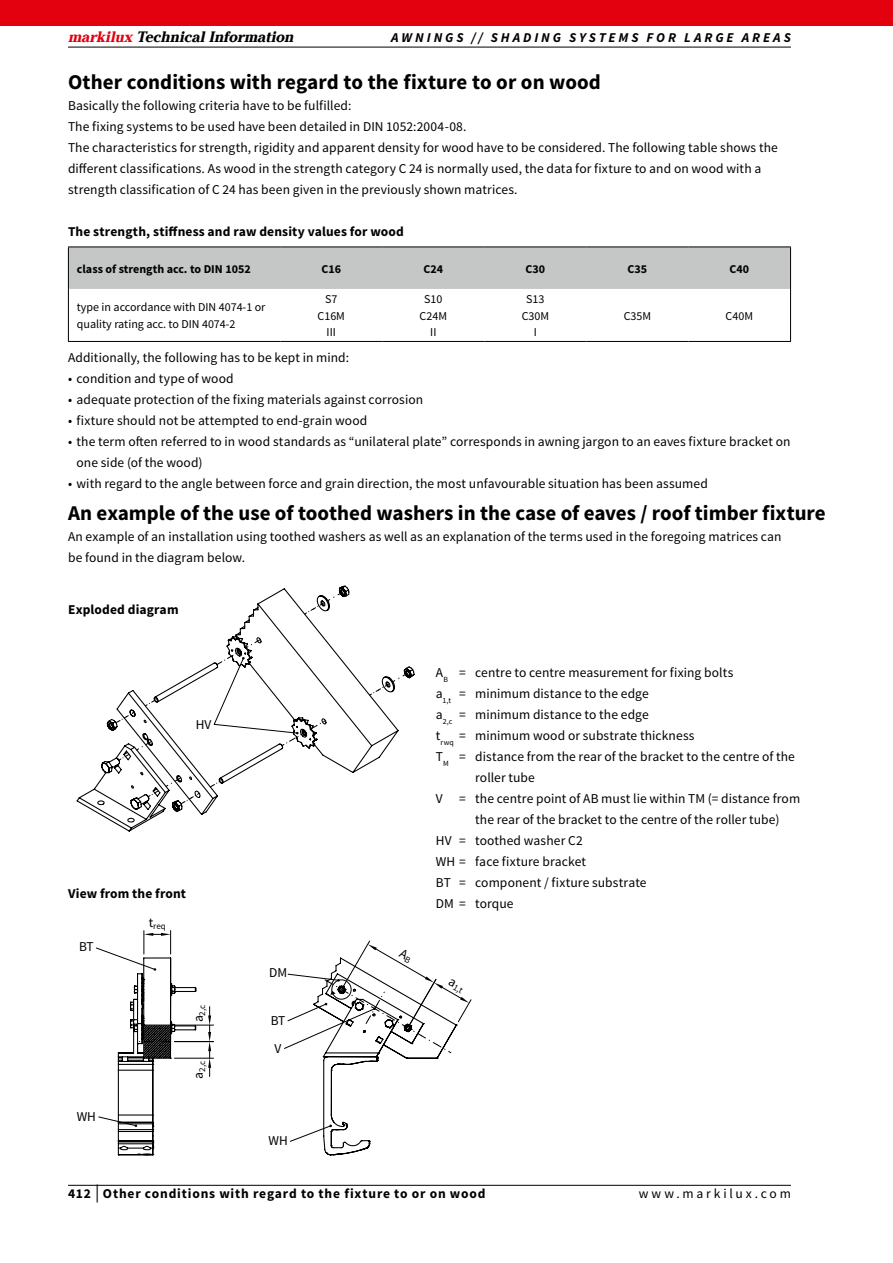
<style>
.page{position:relative;width:893px;height:1263px;background:#fff}
.page>*{position:absolute;margin:0;border:0;box-sizing:border-box;transform-origin:0 0}
.t1{font:700 21px "Source Sans Pro";color:#000}
.t2{font:15px "markilux Header";letter-spacing:.005em;color:#000}
.t3{font:13.5px/21px "Source Sans Pro";letter-spacing:.005em;color:#000}
.t4{font:700 13.5px "Source Sans Pro";letter-spacing:.015em;color:#000}
.t5{font:700 13.5px "Source Sans Pro";letter-spacing:.06em;color:#000}
.t6{font:italic 700 13.5px "Source Sans Pro";letter-spacing:.215em;color:#000}
.t7{font:13.5px "Source Sans Pro";letter-spacing:.21em;color:#000}
.t8{font:12px/16.5px "Source Sans Pro";color:#000;text-align:center}
.t9{font:700 12px "Source Sans Pro";color:#000}
.t10{font:9px "Source Sans Pro";color:#000}
.t11{font:7.8px "Source Sans Pro";color:#000}
.s1{color:#e3000f}
.s2{font-weight:400;font-size:18px}
</style>
<div class="page">
<div style="left:0;top:0;width:893px;height:26px;background:#e3000f"></div>
<hr style="left:68px;top:47px;width:723px;height:1px;background:#000">
<svg style="left:76px;top:585px;width:339px;height:247px"></svg>
<svg style="left:210px;top:780px;width:12px;height:8px"></svg>
<svg style="left:369px;top:672px;width:41px;height:24px"></svg>
<svg style="left:118px;top:754px;width:12px;height:7px"></svg>
<svg style="left:136px;top:741px;width:16px;height:10px"></svg>
<svg style="left:148px;top:790px;width:11px;height:7px"></svg>
<svg style="left:165px;top:777px;width:35px;height:30px"></svg>
<svg style="left:110px;top:711px;width:25px;height:15px"></svg>
<svg style="left:145px;top:699px;width:12px;height:7px"></svg>
<svg style="left:304px;top:590px;width:41px;height:25px"></svg>
<svg style="left:213px;top:639px;width:113px;height:107px"></svg>
<svg style="left:117px;top:958px;width:334px;height:198px"></svg>
<svg style="left:136px;top:1024px;width:35px;height:35px"></svg>
<hr style="left:174px;top:1058px;width:40px;height:1px;background:#000">
<svg style="left:208px;top:1006px;width:3px;height:70px"></svg>
<hr style="left:174px;top:1025px;width:40px;height:1px;background:#000">
<hr style="left:174px;top:1041px;width:40px;height:1px;background:#000">
<svg style="left:96px;top:930px;width:75px;height:41px"></svg>
<svg style="left:98px;top:1116px;width:39px;height:11px"></svg>
<svg style="left:290px;top:1124px;width:42px;height:18px"></svg>
<hr style="left:68px;top:1185px;width:723px;height:1px;background:#000">
<div style="left:69px;top:248px;width:721px;height:41px;background:#c5c6c6"></div>
<hr style="left:68px;top:247px;width:1px;height:42px;background:#000">
<hr style="left:68px;top:247px;width:212px;height:1px;background:#000">
<hr style="left:280px;top:247px;width:102px;height:1px;background:#000">
<hr style="left:382px;top:247px;width:102px;height:1px;background:#000">
<hr style="left:484px;top:247px;width:102px;height:1px;background:#000">
<hr style="left:586px;top:247px;width:102px;height:1px;background:#000">
<hr style="left:688px;top:247px;width:103px;height:1px;background:#000">
<hr style="left:790px;top:247px;width:1px;height:42px;background:#000">
<hr style="left:68px;top:289px;width:1px;height:52px;background:#000">
<hr style="left:68px;top:341px;width:212px;height:1px;background:#000">
<hr style="left:280px;top:341px;width:102px;height:1px;background:#000">
<hr style="left:382px;top:341px;width:102px;height:1px;background:#000">
<hr style="left:484px;top:341px;width:102px;height:1px;background:#000">
<hr style="left:586px;top:341px;width:102px;height:1px;background:#000">
<hr style="left:790px;top:289px;width:1px;height:52px;background:#000">
<hr style="left:688px;top:341px;width:103px;height:1px;background:#000">
<svg style="left:284px;top:940px;width:188px;height:113px"></svg>
<p class="t2" style="left:68px;top:24px;width:227px"><span class="s1">markilux</span> Technical Information</p>
<p class="t6" style="left:391px;top:29px;width:401px">AWNINGS // SHADING SYSTEMS FOR LARGE AREAS</p>
<h1 class="t1" style="left:68px;top:69px;width:534px">Other conditions with regard to the fixture to or on wood</h1>
<p class="t3" style="left:68px;top:95px;width:711px">Basically the following criteria have to be fulfilled:<br>The fixing systems to be used have been detailed in DIN 1052:2004-08.<br>The characteristics for strength, rigidity and apparent density for wood have to be considered. The following table shows the different classifications. As wood in the strength category C 24 is normally used, the data for fixture to and on wood with a strength classification of C 24 has been given in the previously shown matrices.</p>
<p class="t4" style="left:68px;top:223px;width:337px">The strength, stiffness and raw density values for wood</p>
<p class="t9" style="left:77px;top:261px;width:175px">class of strength acc. to DIN 1052</p>
<p class="t9" style="left:321px;top:261px;width:21px">C16</p>
<p class="t9" style="left:424px;top:261px;width:21px">C24</p>
<p class="t9" style="left:526px;top:261px;width:21px">C30</p>
<p class="t9" style="left:628px;top:261px;width:21px">C35</p>
<p class="t9" style="left:729px;top:261px;width:21px">C40</p>
<p class="t8" style="left:77px;top:299px;width:190px;text-align:left">type in accordance with DIN 4074-1 or quality rating acc. to DIN 4074-2</p>
<p class="t8" style="left:318px;top:291px;width:29px">S7<br>C16M<br>III</p>
<p class="t8" style="left:420px;top:291px;width:29px">S10<br>C24M<br>II</p>
<p class="t8" style="left:522px;top:291px;width:29px">S13<br>C30M<br>I</p>
<p class="t8" style="left:624px;top:307px;width:29px">C35M</p>
<p class="t8" style="left:726px;top:307px;width:29px">C40M</p>
<p class="t3" style="left:68px;top:347px;width:283px">Additionally, the following has to be kept in mind:</p>
<p class="t3" style="left:68px;top:368px;width:167px">• condition and type of wood</p>
<p class="t3" style="left:68px;top:389px;width:357px">• adequate protection of the fixing materials against corrosion</p>
<p class="t3" style="left:68px;top:410px;width:301px">• fixture should not be attempted to end-grain wood</p>
<p class="t3" style="left:77px;top:431px;width:715px;text-indent:-9px">• the term often referred to in wood standards as “unilateral plate” corresponds in awning jargon to an eaves fixture bracket on one side (of the wood)</p>
<p class="t3" style="left:68px;top:473px;width:641px">• with regard to the angle between force and grain direction, the most unfavourable situation has been assumed</p>
<h1 class="t1" style="left:68px;top:499px;width:759px">An example of the use of toothed washers in the case of eaves / roof timber fixture</h1>
<p class="t3" style="left:68px;top:526px;width:715px">An example of an installation using toothed washers as well as an explanation of the terms used in the foregoing matrices can be found in the diagram below.</p>
<p class="t4" style="left:68px;top:601px;width:112px">Exploded diagram</p>
<p class="t3" style="left:196px;top:714px;width:17px">HV</p>
<p class="t4" style="left:68px;top:884px;width:120px">View from the front</p>
<p class="t3" style="left:79px;top:936px;width:16px">BT</p>
<p class="t10" style="left:149px;top:921px;width:19px"><sup>t</sup>req</p>
<p class="t3" style="left:77px;top:1106px;width:21px">WH</p>
<p class="t10" style="left:197px;top:1022px;width:19px;rotate:-90deg"><sup>a</sup>2,c</p>
<p class="t10" style="left:197px;top:1078px;width:19px;rotate:-90deg"><sup>a</sup>2,c</p>
<p class="t3" style="left:269px;top:962px;width:20px">DM</p>
<p class="t3" style="left:271px;top:1006px;width:16px;line-height:28.3px">BT<br>V</p>
<p class="t3" style="left:268px;top:1131px;width:21px">WH</p>
<p class="t3" style="left:436px;top:662px;width:14px">A<sub>B</sub></p>
<p class="t11" style="left:436px;top:695px;width:17px"><sup>a</sup>1,t</p>
<p class="t11" style="left:436px;top:716px;width:18px"><sup>a</sup>2,c</p>
<p class="t11" style="left:436px;top:737px;width:20px"><sup>t</sup>rwq</p>
<p class="t3" style="left:436px;top:746px;width:14px">T<sub>M</sub></p>
<p class="t3" style="left:436px;top:788px;width:8px">V</p>
<p class="t3" style="left:436px;top:830px;width:32px">HV<br>WH=<br>BT<br>DM =</p>
<p class="t3" style="left:459px;top:662px;width:8px;text-align:justify">= = = = =</p>
<p class="t3" style="left:459px;top:788px;width:8px">=</p>
<p class="t3" style="left:459px;top:830px;width:8px">=</p>
<p class="t3" style="left:459px;top:872px;width:8px">=</p>
<p class="t3" style="left:475px;top:662px;width:327px">centre to centre measurement for fixing bolts<br>minimum distance to the edge<br>minimum distance to the edge<br>minimum wood or substrate thickness<br>distance from the rear of the bracket to the centre of the roller tube<br>the centre point of AB must lie within TM (= distance from the rear of the bracket to the centre of the roller tube) toothed washer C2<br>face fixture bracket<br>component / fixture substrate<br>torque</p>
<p class="t10" style="left:451px;top:978px;width:18px;rotate:30deg"><sup>a</sup>1,t</p>
<p class="t5" style="left:68px;top:1185px;width:419px">412 <span class="s2">|</span> Other conditions with regard to the fixture to or on wood</p>
<p class="t7" style="left:639px;top:1185px;width:154px">www.markilux.com</p>
</div>
